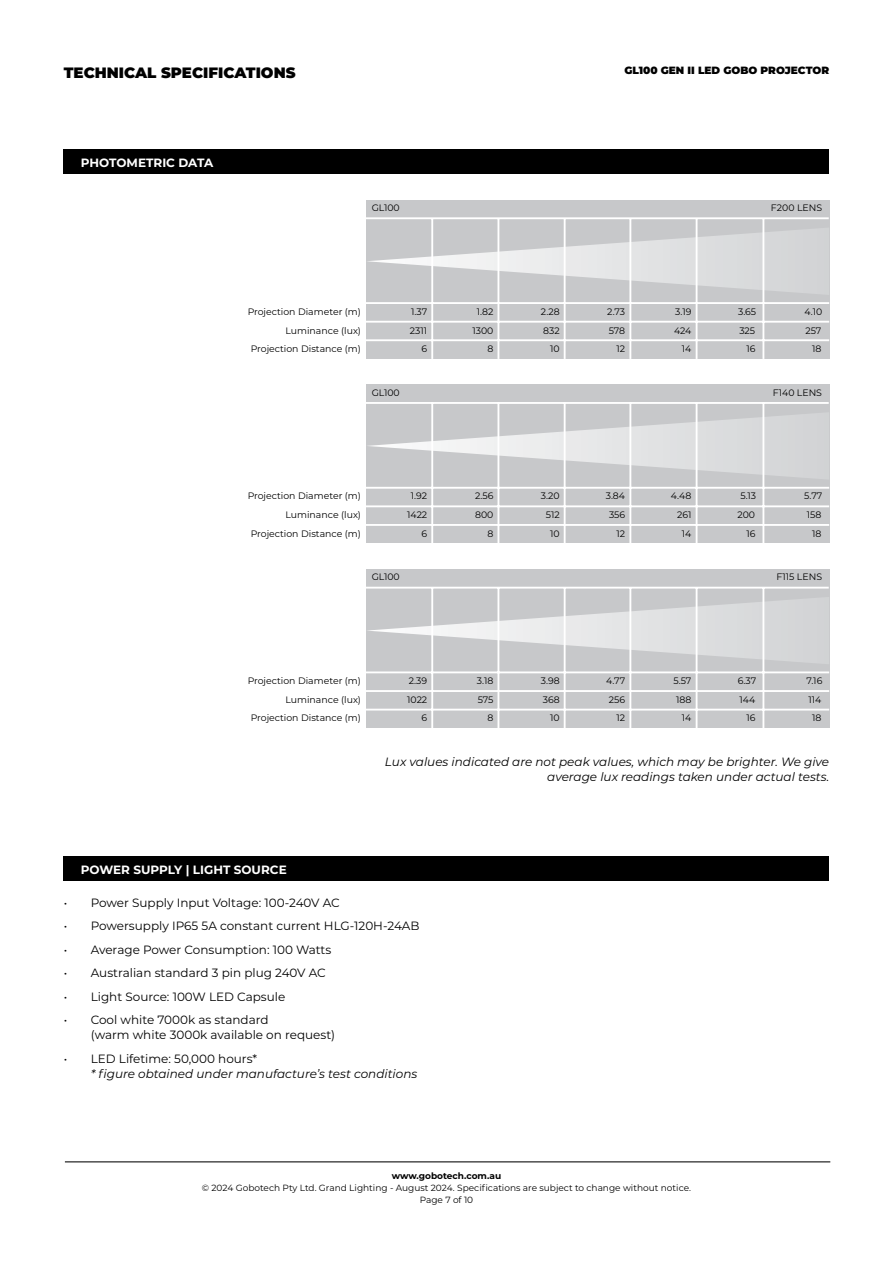
<style>
.page{position:relative;width:893px;height:1263px;background:#fff}
.page>*{position:absolute;margin:0;border:0;box-sizing:border-box;transform-origin:0 0}
.t1{font:900 15px "Montserrat";color:#000}
.t2{font:12px/15px "Montserrat";color:#000}
.t3{font:italic 12px/15px "Montserrat";color:#000;text-align:right}
.t4{font:700 12px "Montserrat";color:#fff}
.t5{font:900 10.5px "Montserrat";color:#000}
.t6{font:9.3px/18.6px "Montserrat";color:#000;text-align:right}
.t7{font:9px/12px "Montserrat";color:#000;text-align:center}
.t8{font:700 9px "Montserrat";color:#000}
</style>
<div class="page">
<hr style="left:65px;top:1161px;width:765px;height:1px;background:#000">
<div style="left:64px;top:149px;width:765px;height:25px;background:#000"></div>
<div style="left:366px;top:200px;width:463px;height:159px;background:#c7c8ca"></div>
<svg style="left:367px;top:227px;width:462px;height:68px"></svg>
<hr style="left:431px;top:218px;width:2px;height:141px;background:#fff">
<hr style="left:497px;top:218px;width:2px;height:141px;background:#fff">
<hr style="left:564px;top:218px;width:2px;height:141px;background:#fff">
<hr style="left:629px;top:218px;width:2px;height:141px;background:#fff">
<hr style="left:696px;top:218px;width:1px;height:141px;background:#fff">
<hr style="left:762px;top:218px;width:2px;height:141px;background:#fff">
<hr style="left:366px;top:217px;width:463px;height:2px;background:#fff">
<hr style="left:366px;top:302px;width:463px;height:2px;background:#fff">
<hr style="left:366px;top:321px;width:463px;height:2px;background:#fff">
<hr style="left:366px;top:339px;width:463px;height:2px;background:#fff">
<div style="left:366px;top:384px;width:463px;height:159px;background:#c7c8ca"></div>
<svg style="left:368px;top:412px;width:461px;height:68px"></svg>
<hr style="left:431px;top:403px;width:2px;height:141px;background:#fff">
<hr style="left:497px;top:403px;width:2px;height:141px;background:#fff">
<hr style="left:564px;top:403px;width:2px;height:141px;background:#fff">
<hr style="left:629px;top:403px;width:2px;height:141px;background:#fff">
<hr style="left:696px;top:403px;width:1px;height:141px;background:#fff">
<hr style="left:762px;top:403px;width:2px;height:141px;background:#fff">
<hr style="left:366px;top:402px;width:463px;height:2px;background:#fff">
<hr style="left:366px;top:487px;width:463px;height:2px;background:#fff">
<hr style="left:366px;top:505px;width:463px;height:2px;background:#fff">
<hr style="left:366px;top:524px;width:463px;height:2px;background:#fff">
<div style="left:366px;top:569px;width:463px;height:159px;background:#c7c8ca"></div>
<svg style="left:367px;top:597px;width:462px;height:67px"></svg>
<hr style="left:431px;top:588px;width:2px;height:140px;background:#fff">
<hr style="left:497px;top:588px;width:2px;height:140px;background:#fff">
<hr style="left:564px;top:588px;width:2px;height:140px;background:#fff">
<hr style="left:629px;top:588px;width:2px;height:140px;background:#fff">
<hr style="left:696px;top:588px;width:1px;height:140px;background:#fff">
<hr style="left:762px;top:588px;width:2px;height:140px;background:#fff">
<hr style="left:366px;top:587px;width:463px;height:1px;background:#fff">
<hr style="left:366px;top:671px;width:463px;height:2px;background:#fff">
<hr style="left:366px;top:690px;width:463px;height:2px;background:#fff">
<hr style="left:366px;top:709px;width:463px;height:1px;background:#fff">
<div style="left:64px;top:856px;width:765px;height:24px;background:#000"></div>
<h1 class="t1" style="left:64px;top:62px;width:233px">TECHNICAL SPECIFICATIONS</h1>
<p class="t5" style="left:624px;top:62px;width:206px">GL100 GEN II LED GOBO PROJECTOR</p>
<p class="t4" style="left:81px;top:154px;width:134px">PHOTOMETRIC DATA</p>
<p class="t6" style="left:372px;top:198px;width:30px">GL100</p>
<p class="t6" style="left:771px;top:198px;width:53px">F200 LENS</p>
<p class="t6" style="left:248px;top:302px;width:115px">Projection Diameter (m)<br>Luminance (lux)<br>Projection Distance (m)</p>
<p class="t6" style="left:541px;top:302px;width:20px">2.28</p>
<p class="t6" style="left:804px;top:302px;width:19px">4.10</p>
<p class="t6" style="left:607px;top:302px;width:19px;text-align:left">2.73<br>578</p>
<p class="t6" style="left:411px;top:302px;width:18px">1.37</p>
<p class="t6" style="left:477px;top:302px;width:18px">1.82</p>
<p class="t6" style="left:675px;top:302px;width:18px">3.19</p>
<p class="t6" style="left:410px;top:321px;width:19px">2311</p>
<p class="t6" style="left:472px;top:321px;width:23px">1300</p>
<p class="t6" style="left:543px;top:321px;width:18px">832</p>
<p class="t6" style="left:674px;top:321px;width:19px">424</p>
<p class="t6" style="left:616px;top:339px;width:10px">12</p>
<p class="t6" style="left:738px;top:302px;width:20px">3.65</p>
<p class="t6" style="left:739px;top:321px;width:17px">325</p>
<p class="t6" style="left:805px;top:321px;width:17px">257</p>
<p class="t6" style="left:550px;top:339px;width:11px">10</p>
<p class="t6" style="left:746px;top:339px;width:11px">16</p>
<p class="t6" style="left:812px;top:339px;width:11px">18</p>
<p class="t6" style="left:422px;top:339px;width:7px">6</p>
<p class="t6" style="left:487px;top:339px;width:7px">8</p>
<p class="t6" style="left:682px;top:339px;width:11px">14</p>
<p class="t6" style="left:372px;top:383px;width:30px">GL100</p>
<p class="t6" style="left:773px;top:383px;width:51px">F140 LENS</p>
<p class="t6" style="left:248px;top:486px;width:115px">Projection Diameter (m)<br>Luminance (lux)<br>Projection Distance (m)</p>
<p class="t6" style="left:606px;top:486px;width:21px;text-align:center">3.84<br>356</p>
<p class="t6" style="left:541px;top:486px;width:20px">3.20</p>
<p class="t6" style="left:740px;top:486px;width:17px">5.13</p>
<p class="t6" style="left:804px;top:486px;width:20px">5.77</p>
<p class="t6" style="left:411px;top:486px;width:18px">1.92</p>
<p class="t6" style="left:475px;top:486px;width:20px">2.56</p>
<p class="t6" style="left:671px;top:486px;width:22px">4.48</p>
<p class="t6" style="left:407px;top:505px;width:22px">1422</p>
<p class="t6" style="left:475px;top:505px;width:20px">800</p>
<p class="t6" style="left:546px;top:505px;width:15px">512</p>
<p class="t6" style="left:677px;top:505px;width:16px">261</p>
<p class="t6" style="left:616px;top:524px;width:10px">12</p>
<p class="t6" style="left:737px;top:505px;width:19px">200</p>
<p class="t6" style="left:807px;top:505px;width:16px">158</p>
<p class="t6" style="left:422px;top:524px;width:7px">6</p>
<p class="t6" style="left:487px;top:524px;width:7px">8</p>
<p class="t6" style="left:682px;top:524px;width:11px">14</p>
<p class="t6" style="left:550px;top:524px;width:11px">10</p>
<p class="t6" style="left:746px;top:524px;width:11px">16</p>
<p class="t6" style="left:812px;top:524px;width:11px">18</p>
<p class="t6" style="left:372px;top:567px;width:30px">GL100</p>
<p class="t6" style="left:776px;top:567px;width:47px">F115 LENS</p>
<p class="t6" style="left:248px;top:671px;width:115px">Projection Diameter (m)<br>Luminance (lux)<br>Projection Distance (m)</p>
<p class="t6" style="left:541px;top:671px;width:20px">3.98</p>
<p class="t6" style="left:738px;top:671px;width:20px">6.37</p>
<p class="t6" style="left:806px;top:671px;width:17px">7.16</p>
<p class="t6" style="left:409px;top:671px;width:20px">2.39</p>
<p class="t6" style="left:477px;top:671px;width:18px">3.18</p>
<p class="t6" style="left:673px;top:671px;width:19px">5.57</p>
<p class="t6" style="left:407px;top:690px;width:22px">1022</p>
<p class="t6" style="left:478px;top:690px;width:17px">575</p>
<p class="t6" style="left:543px;top:690px;width:18px">368</p>
<p class="t6" style="left:676px;top:690px;width:17px">188</p>
<p class="t6" style="left:617px;top:708px;width:10px">12</p>
<p class="t6" style="left:606px;top:671px;width:21px;text-align:center">4.77<br>256</p>
<p class="t6" style="left:739px;top:690px;width:17px">144</p>
<p class="t6" style="left:808px;top:690px;width:14px">114</p>
<p class="t6" style="left:550px;top:708px;width:11px">10</p>
<p class="t6" style="left:746px;top:708px;width:11px">16</p>
<p class="t6" style="left:812px;top:708px;width:11px">18</p>
<p class="t6" style="left:422px;top:708px;width:7px">6</p>
<p class="t6" style="left:487px;top:708px;width:7px">8</p>
<p class="t6" style="left:682px;top:708px;width:11px">14</p>
<p class="t3" style="left:385px;top:753px;width:446px">Lux values indicated are not peak values, which may be brighter. We give average lux readings taken under actual tests.</p>
<p class="t4" style="left:81px;top:861px;width:207px">POWER SUPPLY | LIGHT SOURCE</p>
<p class="t2" style="left:64px;top:894px;width:278px">• Power Supply Input Voltage: 100-240V AC</p>
<p class="t2" style="left:64px;top:918px;width:357px">• Powersupply IP65 5A constant current HLG-120H-24AB</p>
<p class="t2" style="left:64px;top:941px;width:269px">• Average Power Consumption: 100 Watts</p>
<p class="t2" style="left:64px;top:965px;width:264px">• Australian standard 3 pin plug 240V AC</p>
<p class="t2" style="left:64px;top:988px;width:223px">• Light Source: 100W LED Capsule</p>
<p class="t2" style="left:91px;top:1012px;width:246px;text-indent:-27px">• Cool white 7000k as standard<br>(warm white 3000k available on request)</p>
<p class="t2" style="left:64px;top:1050px;width:195px">• LED Lifetime: 50,000 hours*</p>
<p class="t3" style="left:91px;top:1065px;width:328px">* figure obtained under manufacture’s test conditions</p>
<p class="t8" style="left:392px;top:1169px;width:111px">www.gobotech.com.au</p>
<p class="t7" style="left:202px;top:1181px;width:491px">© 2024 Gobotech Pty Ltd. Grand Lighting - August 2024. Specifications are subject to change without notice.<br>Page 7 of 10</p>
</div>
